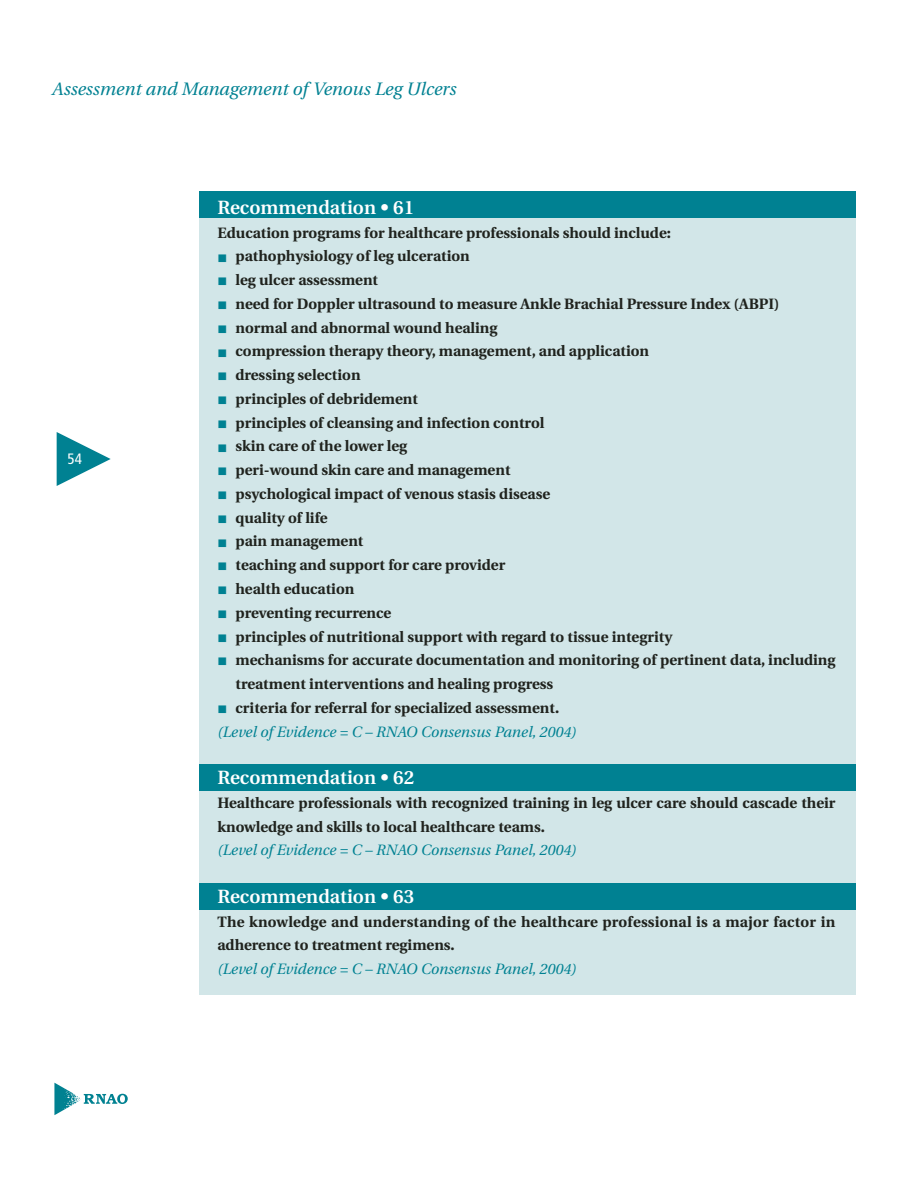
<style>
.page{position:relative;width:918px;height:1188px;background:#fff}
.page>*{position:absolute;margin:0;border:0;box-sizing:border-box;transform-origin:0 0}
.t1{font:600 19.2px "Utopia";color:#fff}
.t2{font:italic 18px "Utopia";color:#008192}
.t3{font:700 15px/23.7px "Utopia";color:#20231e}
.t4{font:italic 15px "Utopia";color:#008192}
.t5{font:condensed 15px "Frutiger";color:#fff}
</style>
<div class="page">
<div style="left:199px;top:213px;width:657px;height:782px;background:#d2e6e8"></div>
<div style="left:199px;top:191px;width:657px;height:27px;background:#008192"></div>
<div style="left:199px;top:764px;width:657px;height:27px;background:#008192"></div>
<div style="left:199px;top:883px;width:657px;height:27px;background:#008192"></div>
<svg style="left:57px;top:432px;width:54px;height:54px"></svg>
<svg style="left:54px;top:1083px;width:73px;height:32px"></svg>
<p class="t2" style="left:52px;top:82px;width:406px">Assessment and Management of Venous Leg Ulcers</p>
<p class="t5" style="left:68px;top:453px;width:16px">54</p>
<p class="t1" style="left:218px;top:200px;width:198px">Recommendation • 61</p>
<p class="t3" style="left:236px;top:222px;width:601px;text-indent:-18px">Education programs for healthcare professionals should include:<br>pathophysiology of leg ulceration<br>leg ulcer assessment<br>need for Doppler ultrasound to measure Ankle Brachial Pressure Index (ABPI)<br>normal and abnormal wound healing<br>compression therapy theory, management, and application<br>dressing selection<br>principles of debridement<br>principles of cleansing and infection control<br>skin care of the lower leg<br>peri-wound skin care and management<br>psychological impact of venous stasis disease<br>quality of life<br>pain management<br>teaching and support for care provider<br>health education<br>preventing recurrence<br>principles of nutritional support with regard to tissue integrity<br>mechanisms for accurate documentation and monitoring of pertinent data, including treatment interventions and healing progress<br>criteria for referral for specialized assessment.</p>
<p class="t4" style="left:218px;top:725px;width:361px">(Level of Evidence = C – RNAO Consensus Panel, 2004)</p>
<p class="t1" style="left:218px;top:770px;width:198px">Recommendation • 62</p>
<p class="t3" style="left:218px;top:792px;width:619px">Healthcare professionals with recognized training in leg ulcer care should cascade their knowledge and skills to local healthcare teams.</p>
<p class="t4" style="left:218px;top:844px;width:361px">(Level of Evidence = C – RNAO Consensus Panel, 2004)</p>
<p class="t1" style="left:218px;top:889px;width:198px">Recommendation • 63</p>
<p class="t3" style="left:218px;top:911px;width:619px">The knowledge and understanding of the healthcare professional is a major factor in adherence to treatment regimens.</p>
<p class="t4" style="left:218px;top:963px;width:361px">(Level of Evidence = C – RNAO Consensus Panel, 2004)</p>
</div>
